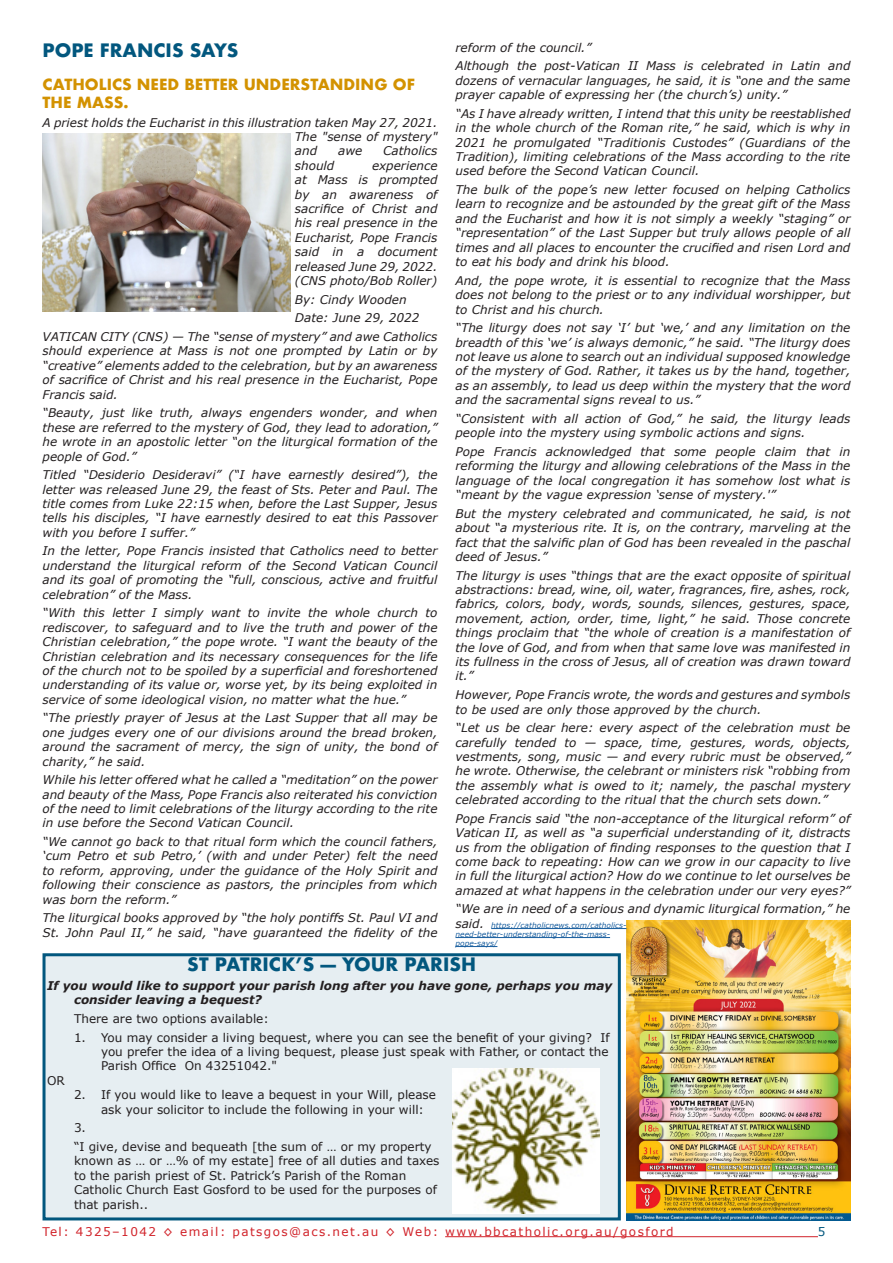
<style>
.page{position:relative;width:893px;height:1263px;background:#fff}
.page>*{position:absolute;margin:0;border:0;box-sizing:border-box;transform-origin:0 0}
.Heading_1_12pt_Blue{font:700 18px "Futura";color:#02577e}
.SubHeading_3_10pt_Or{font:700 15px/18px "Futura";color:#d39200}
.Body_Text_9pt{font:italic 12px/14.4px "Verdana";color:#231f20;text-align:justify}
.Body_Text_9pt-2{font:12px/14.4px "Verdana";color:#231f20}
.Body_Text_9pt-3{font:italic 700 12px/14.4px "Verdana";color:#231f20}
.t1{font:12px "Verdana";letter-spacing:.12em;color:#d1232a}
.t2{font:12px "Verdana";color:#02577e}
.Body_Text_9pt-4{font:italic 7.5px/9px "Verdana";color:#175d9e}
.s1{font-size:12px;color:#231f20}
</style>
<div class="page">
<hr style="left:445px;top:1236px;width:373px;height:1px;background:#d1232a">
<img style="left:626px;top:921px;width:224px;height:299px">
<hr style="left:491px;top:928px;width:135px;height:1px;background:#175d9e">
<hr style="left:455px;top:937px;width:155px;height:1px;background:#175d9e">
<hr style="left:455px;top:946px;width:42px;height:1px;background:#175d9e">
<div style="left:44px;top:955px;width:575px;height:264px;background:#e6eef2"></div>
<div style="left:43px;top:953px;width:578px;height:267px;border:3px solid #02577e"></div>
<img style="left:453px;top:1068px;width:146px;height:146px">
<img style="left:43px;top:134px;width:248px;height:177px">
<p class="Body_Text_9pt" style="left:455px;top:40px;width:137px">reform of the council.”</p>
<p class="Body_Text_9pt" style="left:455px;top:59px;width:396px">Although the post-Vatican II Mass is celebrated in Latin and dozens of vernacular languages, he said, it is “one and the same prayer capable of expressing her (the church’s) unity.”</p>
<p class="Body_Text_9pt" style="left:455px;top:106px;width:396px">“As I have already written, I intend that this unity be reestablished in the whole church of the Roman rite,” he said, which is why in 2021 he promulgated “Traditionis Custodes” (Guardians of the Tradition), limiting celebrations of the Mass according to the rite used before the Second Vatican Council.</p>
<p class="Body_Text_9pt" style="left:455px;top:183px;width:396px">The bulk of the pope’s new letter focused on helping Catholics learn to recognize and be astounded by the great gift of the Mass and the Eucharist and how it is not simply a weekly “staging” or “representation” of the Last Supper but truly allows people of all times and all places to encounter the crucified and risen Lord and to eat his body and drink his blood.</p>
<p class="Body_Text_9pt" style="left:455px;top:273px;width:396px">And, the pope wrote, it is essential to recognize that the Mass does not belong to the priest or to any individual worshipper, but to Christ and his church.</p>
<p class="Body_Text_9pt" style="left:455px;top:321px;width:396px">“The liturgy does not say ‘I’ but ‘we,’ and any limitation on the breadth of this ‘we’ is always demonic,” he said. “The liturgy does not leave us alone to search out an individual supposed knowledge of the mystery of God. Rather, it takes us by the hand, together, as an assembly, to lead us deep within the mystery that the word and the sacramental signs reveal to us.”</p>
<p class="Body_Text_9pt" style="left:455px;top:411px;width:396px">“Consistent with all action of God,” he said, the liturgy leads people into the mystery using symbolic actions and signs.</p>
<p class="Body_Text_9pt" style="left:455px;top:444px;width:396px">Pope Francis acknowledged that some people claim that in reforming the liturgy and allowing celebrations of the Mass in the language of the local congregation it has somehow lost what is “meant by the vague expression ‘sense of mystery.'”</p>
<p class="Body_Text_9pt" style="left:455px;top:506px;width:396px">But the mystery celebrated and communicated, he said, is not about “a mysterious rite. It is, on the contrary, marveling at the fact that the salvific plan of God has been revealed in the paschal deed of Jesus.”</p>
<p class="Body_Text_9pt" style="left:455px;top:568px;width:396px">The liturgy is uses “things that are the exact opposite of spiritual abstractions: bread, wine, oil, water, fragrances, fire, ashes, rock, fabrics, colors, body, words, sounds, silences, gestures, space, movement, action, order, time, light,” he said. Those concrete things proclaim that “the whole of creation is a manifestation of the love of God, and from when that same love was manifested in its fullness in the cross of Jesus, all of creation was drawn toward it.”</p>
<p class="Body_Text_9pt" style="left:455px;top:688px;width:396px">However, Pope Francis wrote, the words and gestures and symbols to be used are only those approved by the church.</p>
<p class="Body_Text_9pt" style="left:455px;top:721px;width:396px">“Let us be clear here: every aspect of the celebration must be carefully tended to — space, time, gestures, words, objects, vestments, song, music — and every rubric must be observed,” he wrote. Otherwise, the celebrant or ministers risk “robbing from the assembly what is owed to it; namely, the paschal mystery celebrated according to the ritual that the church sets down.”</p>
<p class="Body_Text_9pt" style="left:455px;top:811px;width:396px">Pope Francis said “the non-acceptance of the liturgical reform” of Vatican II, as well as “a superficial understanding of it, distracts us from the obligation of finding responses to the question that I come back to repeating: How can we grow in our capacity to live in full the liturgical action? How do we continue to let ourselves be amazed at what happens in the celebration under our very eyes?”</p>
<p class="Body_Text_9pt" style="left:455px;top:902px;width:396px">“We are in need of a serious and dynamic liturgical formation,” he</p>
<p class="Body_Text_9pt-4" style="left:455px;top:921px;width:172px"><span class="s1">said.</span> https://catholicnews.com/catholics&shy;need-better-understanding-of-the-mass&shy;pope-says/</p>
<p class="Heading_1_12pt_Blue" style="left:187px;top:951px;width:290px">ST PATRICK’S — YOUR PARISH</p>
<p class="Body_Text_9pt-3" style="left:74px;top:978px;width:540px;text-indent:-27px">If you would like to support your parish long after you have gone, perhaps you may consider leaving a bequest?</p>
<p class="Body_Text_9pt-2" style="left:74px;top:1011px;width:196px">There are two options available:</p>
<p class="Body_Text_9pt-2" style="left:101px;top:1030px;width:510px;text-align:justify;text-indent:-27px">1. You may consider a living bequest, where you can see the benefit of your giving? If you prefer the idea of a living bequest, please just speak with Father, or contact the Parish Office On 43251042."</p>
<p class="Body_Text_9pt-2" style="left:47px;top:1073px;width:19px">OR</p>
<p class="Body_Text_9pt-2" style="left:101px;top:1088px;width:337px;text-indent:-27px">2. If you would like to leave a bequest in your Will, please ask your solicitor to include the following in your will:</p>
<p class="Body_Text_9pt-2" style="left:74px;top:1121px;width:14px">3.</p>
<p class="Body_Text_9pt-2" style="left:74px;top:1139px;width:367px">“I give, devise and bequeath [the sum of … or my property known as … or …% of my estate] free of all duties and taxes to the parish priest of St. Patrick’s Parish of the Roman Catholic Church East Gosford to be used for the purposes of that parish..</p>
<p class="Heading_1_12pt_Blue" style="left:43px;top:38px;width:197px">POPE FRANCIS SAYS</p>
<p class="SubHeading_3_10pt_Or" style="left:43px;top:75px;width:374px">CATHOLICS NEED BETTER UNDERSTANDING OF<br>THE MASS.</p>
<p class="Body_Text_9pt" style="left:295px;top:115px;width:144px;text-indent:-252px">A priest holds the Eucharist in this illustration taken May 27, 2021.<br>The "sense of mystery" and</p>
<p class="Body_Text_9pt" style="left:338px;top:144px;width:26px">awe</p>
<p class="Body_Text_9pt" style="left:383px;top:144px;width:56px">Catholics</p>
<p class="Body_Text_9pt" style="left:295px;top:158px;width:41px">should</p>
<p class="Body_Text_9pt" style="left:295px;top:158px;width:144px;text-indent:77px">experience at Mass is prompted by an awareness of sacrifice of Christ and his real presence in the Eucharist, Pope Francis said in a document released June 29, 2022. (CNS photo/Bob Roller)</p>
<p class="Body_Text_9pt" style="left:295px;top:292px;width:113px">By: Cindy Wooden</p>
<p class="Body_Text_9pt" style="left:295px;top:311px;width:126px">Date: June 29, 2022</p>
<p class="Body_Text_9pt" style="left:43px;top:330px;width:396px">VATICAN CITY (CNS) — The “sense of mystery” and awe Catholics should experience at Mass is not one prompted by Latin or by “creative” elements added to the celebration, but by an awareness of sacrifice of Christ and his real presence in the Eucharist, Pope Francis said.</p>
<p class="Body_Text_9pt" style="left:43px;top:406px;width:396px">“Beauty, just like truth, always engenders wonder, and when these are referred to the mystery of God, they lead to adoration,” he wrote in an apostolic letter “on the liturgical formation of the people of God.”</p>
<p class="Body_Text_9pt" style="left:43px;top:468px;width:396px">Titled “Desiderio Desideravi” (“I have earnestly desired”), the letter was released June 29, the feast of Sts. Peter and Paul. The title comes from Luke 22:15 when, before the Last Supper, Jesus tells his disciples, “I have earnestly desired to eat this Passover with you before I suffer.”</p>
<p class="Body_Text_9pt" style="left:43px;top:544px;width:396px">In the letter, Pope Francis insisted that Catholics need to better understand the liturgical reform of the Second Vatican Council and its goal of promoting the “full, conscious, active and fruitful celebration” of the Mass.</p>
<p class="Body_Text_9pt" style="left:43px;top:606px;width:396px">“With this letter I simply want to invite the whole church to rediscover, to safeguard and to live the truth and power of the Christian celebration,” the pope wrote. “I want the beauty of the Christian celebration and its necessary consequences for the life of the church not to be spoiled by a superficial and foreshortened understanding of its value or, worse yet, by its being exploited in service of some ideological vision, no matter what the hue.”</p>
<p class="Body_Text_9pt" style="left:43px;top:711px;width:396px">“The priestly prayer of Jesus at the Last Supper that all may be one judges every one of our divisions around the bread broken, around the sacrament of mercy, the sign of unity, the bond of charity,” he said.</p>
<p class="Body_Text_9pt" style="left:43px;top:773px;width:396px">While his letter offered what he called a “meditation” on the power and beauty of the Mass, Pope Francis also reiterated his conviction of the need to limit celebrations of the liturgy according to the rite in use before the Second Vatican Council.</p>
<p class="Body_Text_9pt" style="left:43px;top:835px;width:396px">“We cannot go back to that ritual form which the council fathers, ‘cum Petro et sub Petro,’ (with and under Peter) felt the need to reform, approving, under the guidance of the Holy Spirit and following their conscience as pastors, the principles from which was born the reform.”</p>
<p class="Body_Text_9pt" style="left:43px;top:911px;width:396px">The liturgical books approved by “the holy pontiffs St. Paul VI and<br>St. John Paul II,” he said, “have guaranteed the fidelity of the</p>
<p class="t1" style="left:43px;top:1223px;width:633px">Tel: 4325–1042 ◊ email: patsgos@acs.net.au ◊ Web: www.bbcatholic.org.au/gosford</p>
<p class="t2" style="left:818px;top:1223px;width:9px">5</p>
</div>
